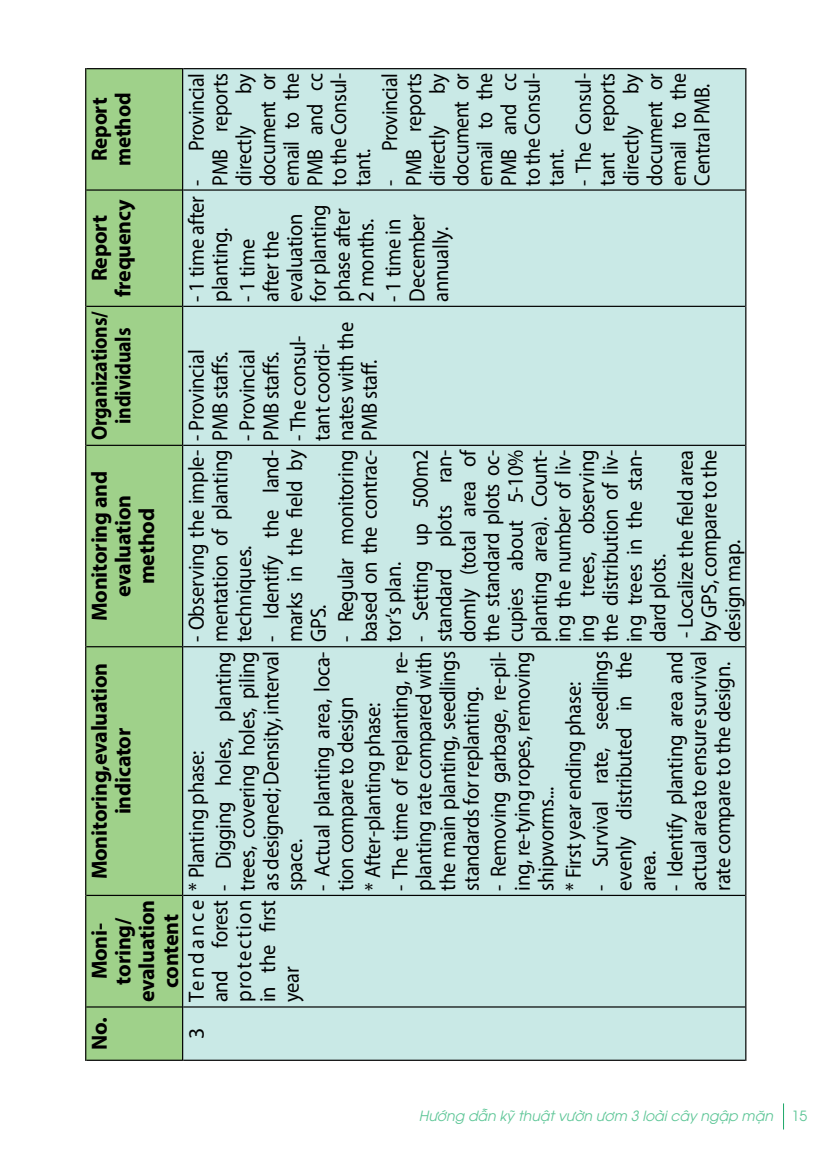
<style>
.page{position:relative;width:823px;height:1163px;background:#fff}
.page>*{position:absolute;margin:0;border:0;box-sizing:border-box;transform-origin:0 0}
.t1{font:22px/23.8px "Myriad Pro";letter-spacing:-.01em;color:#000;scale:.93 1}
.t2{font:22px/23.8px "Myriad Pro";letter-spacing:-.01em;color:#000;text-align:justify;scale:.91 1}
.t3{font:700 22px/23.8px "Myriad Pro";letter-spacing:-.01em;color:#000;text-align:center}
.t4{font:22px/23.8px "Myriad Pro";letter-spacing:-.01em;color:#000}
.t5{font:700 22px/23.8px "Myriad Pro";letter-spacing:-.01em;color:#000;text-align:center;scale:.9 1}
.t6{font:700 22px/23.8px "Myriad Pro";letter-spacing:-.01em;color:#000;scale:.96 1}
.t7{font:italic 14px "UTM Avo";color:#5ec697}
.t8{font:14px "UTM Avo";color:#5ec697}
</style>
<div class="page">
<div style="left:86px;top:69px;width:96px;height:990px;background:#9fd18a"></div>
<div style="left:183px;top:69px;width:561px;height:990px;background:#c9e9e6"></div>
<hr style="left:85px;top:1006px;width:1px;height:54px;background:#000">
<hr style="left:86px;top:1059px;width:96px;height:1px;background:#000">
<hr style="left:85px;top:895px;width:1px;height:111px;background:#000">
<hr style="left:86px;top:1006px;width:96px;height:1px;background:#000">
<hr style="left:85px;top:646px;width:1px;height:249px;background:#000">
<hr style="left:86px;top:894px;width:96px;height:1px;background:#000">
<hr style="left:85px;top:445px;width:1px;height:201px;background:#000">
<hr style="left:86px;top:646px;width:96px;height:1px;background:#000">
<hr style="left:85px;top:306px;width:1px;height:139px;background:#000">
<hr style="left:86px;top:444px;width:96px;height:2px;background:#000">
<hr style="left:85px;top:190px;width:1px;height:116px;background:#000">
<hr style="left:86px;top:306px;width:96px;height:1px;background:#000">
<hr style="left:85px;top:68px;width:1px;height:122px;background:#000">
<hr style="left:86px;top:189px;width:96px;height:2px;background:#000">
<hr style="left:86px;top:68px;width:96px;height:1px;background:#000">
<hr style="left:182px;top:1006px;width:1px;height:54px;background:#000">
<hr style="left:183px;top:1059px;width:561px;height:1px;background:#000">
<hr style="left:182px;top:895px;width:1px;height:111px;background:#000">
<hr style="left:183px;top:1006px;width:561px;height:1px;background:#000">
<hr style="left:182px;top:646px;width:1px;height:249px;background:#000">
<hr style="left:183px;top:894px;width:561px;height:1px;background:#000">
<hr style="left:182px;top:445px;width:1px;height:201px;background:#000">
<hr style="left:183px;top:646px;width:561px;height:1px;background:#000">
<hr style="left:182px;top:306px;width:1px;height:139px;background:#000">
<hr style="left:183px;top:444px;width:561px;height:2px;background:#000">
<hr style="left:182px;top:190px;width:1px;height:116px;background:#000">
<hr style="left:183px;top:306px;width:561px;height:1px;background:#000">
<hr style="left:182px;top:68px;width:1px;height:122px;background:#000">
<hr style="left:183px;top:189px;width:561px;height:2px;background:#000">
<hr style="left:183px;top:68px;width:561px;height:1px;background:#000">
<hr style="left:744px;top:1006px;width:2px;height:54px;background:#000">
<hr style="left:744px;top:895px;width:2px;height:111px;background:#000">
<hr style="left:744px;top:646px;width:2px;height:249px;background:#000">
<hr style="left:744px;top:445px;width:2px;height:201px;background:#000">
<hr style="left:744px;top:306px;width:2px;height:139px;background:#000">
<hr style="left:744px;top:190px;width:2px;height:116px;background:#000">
<hr style="left:744px;top:68px;width:2px;height:122px;background:#000">
<p class="t6" style="left:87px;top:166px;width:78px;rotate:-90deg">Report method</p>
<p class="t3" style="left:87px;top:297px;width:99px;rotate:-90deg">Report frequency</p>
<p class="t5" style="left:87px;top:440px;width:144px;rotate:-90deg">Organizations/ individuals</p>
<p class="t3" style="left:87px;top:621px;width:152px;rotate:-90deg">Monitoring and evaluation method</p>
<p class="t3" style="left:87px;top:879px;width:218px;rotate:-90deg">Monitoring,evaluation indicator</p>
<p class="t3" style="left:134px;top:1002px;width:104px;rotate:-90deg">evaluation</p>
<p class="t3" style="left:87px;top:1049px;width:128px;rotate:-90deg">No. Moni-</p>
<p class="t3" style="left:110px;top:984px;width:68px;rotate:-90deg">toring/</p>
<p class="t3" style="left:158px;top:988px;width:76px;rotate:-90deg">content</p>
<p class="t2" style="left:231px;top:185px;width:125px;text-indent:92px;rotate:-90deg">by document or email to the PMB and cc to the Consul&shy;tant.</p>
<p class="t2" style="left:377px;top:185px;width:125px;rotate:-90deg">- Provincial PMB reports directly</p>
<p class="t2" style="left:425px;top:185px;width:125px;text-indent:92px;rotate:-90deg">by document or email to the PMB and cc to the Consul&shy;tant.</p>
<p class="t2" style="left:571px;top:185px;width:125px;rotate:-90deg">- The Consul&shy;tant reports directly</p>
<p class="t2" style="left:618px;top:185px;width:125px;text-indent:92px;rotate:-90deg">by document or email to the Central PMB.</p>
<p class="t2" style="left:184px;top:185px;width:125px;rotate:-90deg">- Provincial PMB reports directly</p>
<p class="t1" style="left:184px;top:302px;width:115px;rotate:-90deg">- 1 time after planting.</p>
<p class="t1" style="left:235px;top:302px;width:107px;rotate:-90deg">- 1 time after the evaluation for planting phase after<br>2 months.</p>
<p class="t1" style="left:381px;top:302px;width:96px;rotate:-90deg">- 1 time in<br>December annually.</p>
<p class="t1" style="left:333px;top:642px;width:345px;rotate:-90deg">- Regular monitoring nates with the based on the contrac- PMB staff. tor’s plan.</p>
<p class="t1" style="left:286px;top:441px;width:115px;rotate:-90deg">- The consul&shy;tant coordi-</p>
<p class="t1" style="left:184px;top:642px;width:316px;text-align:justify;rotate:-90deg">- Observing the imple- - Provincial mentation of planting PMB staffs. techniques.</p>
<p class="t1" style="left:235px;top:440px;width:99px;rotate:-90deg">- Provincial</p>
<p class="t1" style="left:211px;top:890px;width:581px;rotate:-90deg">- Digging holes, planting<br>trees, covering holes, piling<br>as designed; Density, interval - Identify the land- PMB staffs. space.</p>
<p class="t1" style="left:408px;top:642px;width:209px;text-align:justify;rotate:-90deg">- Setting up 500m2 standard plots ran&shy;domly (total area of the standard plots oc&shy;cupies about 5-10% planting area). Count&shy;ing the number of liv&shy;ing trees, observing the distribution of liv&shy;ing trees in the stan&shy;dard plots.</p>
<p class="t1" style="left:672px;top:642px;width:208px;text-align:justify;rotate:-90deg">- Localize the field area by GPS, compare to the design map.</p>
<p class="t1" style="left:282px;top:642px;width:208px;rotate:-90deg">marks in the field by<br>GPS.</p>
<p class="t1" style="left:309px;top:890px;width:259px;rotate:-90deg">- Actual planting area, loca&shy;tion compare to design</p>
<p class="t1" style="left:387px;top:890px;width:259px;text-align:justify;rotate:-90deg">- The time of replanting, re&shy;planting rate compared with the main planting, seedlings standards for replanting.</p>
<p class="t1" style="left:486px;top:890px;width:259px;text-align:justify;rotate:-90deg">- Removing garbage, re-pil&shy;ing, re-tying ropes, removing shipworms...</p>
<p class="t1" style="left:588px;top:890px;width:259px;text-align:justify;rotate:-90deg">- Survival rate, seedlings evenly distributed in the area.</p>
<p class="t1" style="left:662px;top:890px;width:259px;text-align:justify;rotate:-90deg">- Identify planting area and actual area to ensure survival rate compare to the design.</p>
<p class="t1" style="left:560px;top:890px;width:226px;rotate:-90deg">* First year ending phase:</p>
<p class="t1" style="left:360px;top:890px;width:204px;rotate:-90deg">* After-planting phase:</p>
<p class="t4" style="left:184px;top:1002px;width:253px;text-indent:-37px;rotate:-90deg">3 Te n d a n c e * Planting phase: and forest<br>protection<br>in the first<br>year</p>
<p class="t7" style="left:418px;top:1104px;width:355px">Hướng dẫn kỹ thuật vườn ươm 3 loài cây ngập mặn</p>
<p class="t8" style="left:791px;top:1104px;width:17px">15</p>
</div>
